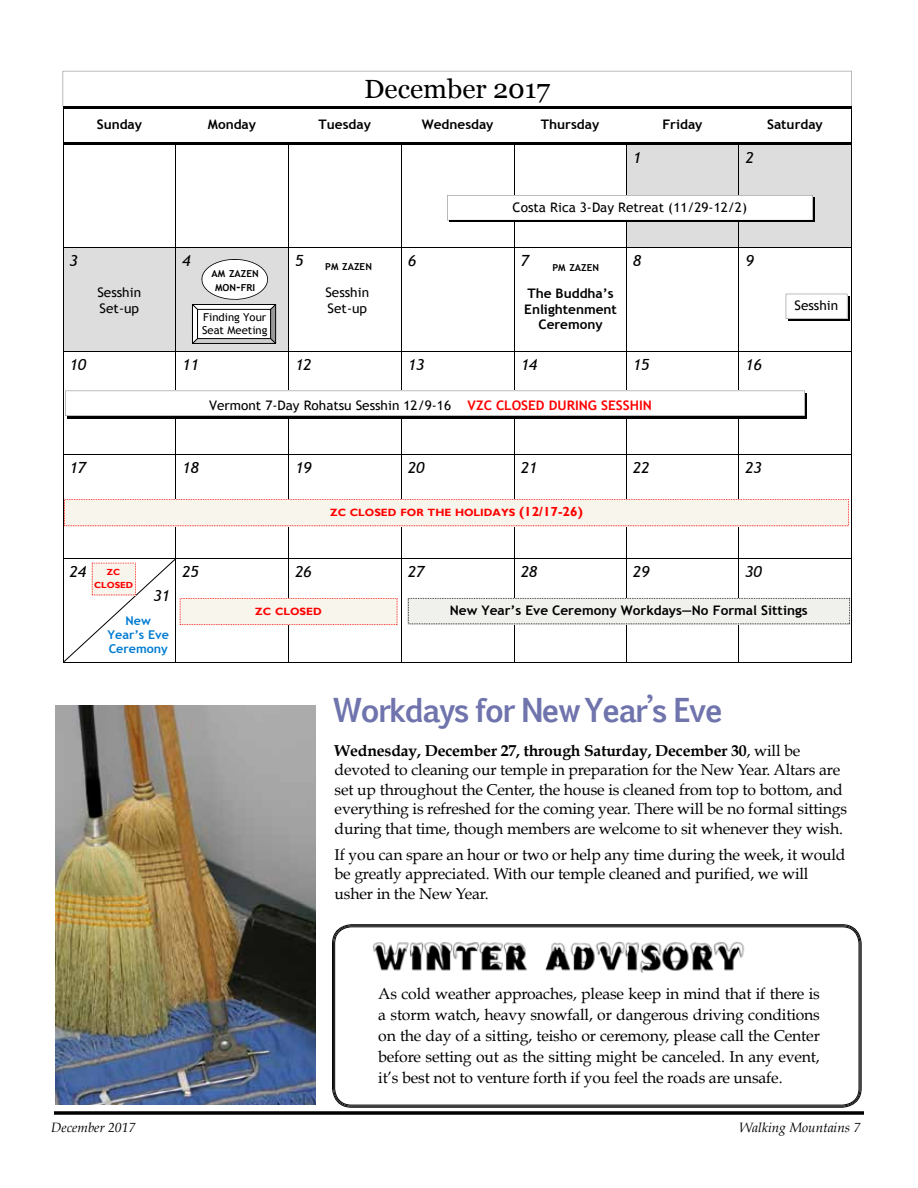
<style>
.page{position:relative;width:918px;height:1188px;background:#fff}
.page>*{position:absolute;margin:0;border:0;box-sizing:border-box;transform-origin:0 0}
.t1{font:700 31.5px "Euphemia UCAS";letter-spacing:-.06em;color:#7074ad}
.t2{font:26.25px "Georgia";color:#000}
.t3{font:15.75px/19.5px "Book Antiqua";letter-spacing:-.01em;color:#000}
.t4{font:italic 15.45px "Trebuchet MS";letter-spacing:-.005em;color:#000}
.t5{font:italic 13.5px "Book Antiqua";color:#000}
.t6{font:700 13.2px/15.3px "Trebuchet MS";color:#000;text-align:center}
.t7{font:13.2px/15.3px "Trebuchet MS";color:#000}
.t8{font:700 12.15px/14px "Trebuchet MS";color:#007cd2;text-align:center}
.t9{font:10.95px/12.8px "Trebuchet MS";color:#000}
.t10{font:700 10.5px "Gill Sans";color:#f00}
.t11{font:700 9.6px/14.1px "Trebuchet MS";color:#000;text-align:center}
.t12{font:700 8.85px/12.6px "Gill Sans";letter-spacing:.005em;color:#f00;text-align:center}
.s1{font-size:12.15px}
.s2{font-weight:700;color:#f00}
.s3{font-size:13.2px}
.s4{font-weight:700}
</style>
<div class="page">
<hr style="left:54px;top:1111px;width:810px;height:3px;background:#000">
<img style="left:56px;top:706px;width:260px;height:399px">
<div style="left:332px;top:924px;width:530px;height:184px;border:1px solid #000;border-radius:19px"></div>
<div style="left:334px;top:926px;width:525px;height:180px;border:1px solid #000;border-radius:17px"></div>
<img style="left:373px;top:941px;width:372px;height:32px">
<div style="left:626px;top:144px;width:113px;height:104px;background:#ddd"></div>
<div style="left:739px;top:144px;width:113px;height:104px;background:#ddd"></div>
<div style="left:63px;top:248px;width:113px;height:104px;background:#ddd"></div>
<div style="left:176px;top:248px;width:113px;height:104px;background:#ddd"></div>
<hr style="left:63px;top:106px;width:1px;height:38px;background:#000">
<hr style="left:851px;top:106px;width:1px;height:38px;background:#000">
<hr style="left:63px;top:144px;width:1px;height:519px;background:#000">
<hr style="left:176px;top:145px;width:1px;height:518px;background:#000">
<hr style="left:288px;top:145px;width:1px;height:518px;background:#000">
<hr style="left:401px;top:145px;width:1px;height:518px;background:#000">
<hr style="left:514px;top:145px;width:1px;height:518px;background:#000">
<hr style="left:626px;top:145px;width:1px;height:518px;background:#000">
<hr style="left:739px;top:145px;width:1px;height:518px;background:#000">
<hr style="left:851px;top:144px;width:1px;height:519px;background:#000">
<hr style="left:63px;top:106px;width:113px;height:2px;background:#000">
<hr style="left:63px;top:142px;width:113px;height:3px;background:#000">
<hr style="left:176px;top:106px;width:563px;height:2px;background:#000">
<hr style="left:176px;top:142px;width:563px;height:3px;background:#000">
<hr style="left:739px;top:106px;width:113px;height:2px;background:#000">
<hr style="left:739px;top:142px;width:112px;height:3px;background:#000">
<hr style="left:63px;top:247px;width:113px;height:1px;background:#000">
<hr style="left:176px;top:247px;width:563px;height:1px;background:#000">
<hr style="left:739px;top:247px;width:112px;height:1px;background:#000">
<hr style="left:63px;top:351px;width:113px;height:1px;background:#000">
<hr style="left:176px;top:351px;width:563px;height:1px;background:#000">
<hr style="left:739px;top:351px;width:112px;height:1px;background:#000">
<hr style="left:63px;top:455px;width:113px;height:1px;background:#000">
<hr style="left:176px;top:455px;width:563px;height:1px;background:#000">
<hr style="left:739px;top:455px;width:112px;height:1px;background:#000">
<hr style="left:176px;top:559px;width:563px;height:1px;background:#000">
<hr style="left:739px;top:559px;width:112px;height:1px;background:#000">
<hr style="left:63px;top:662px;width:113px;height:1px;background:#000">
<hr style="left:176px;top:662px;width:563px;height:1px;background:#000">
<hr style="left:739px;top:662px;width:113px;height:1px;background:#000">
<svg style="left:63px;top:71px;width:789px;height:35px"></svg>
<svg style="left:788px;top:296px;width:62px;height:25px"></svg>
<svg style="left:786px;top:294px;width:61px;height:25px"></svg>
<div style="left:68px;top:393px;width:739px;height:25px;background:#000"></div>
<svg style="left:65px;top:391px;width:740px;height:25px;background:#fbfbfb"></svg>
<svg style="left:408px;top:598px;width:442px;height:26px;background:#e9eae5"></svg>
<div style="left:449px;top:197px;width:366px;height:25px;background:#000"></div>
<svg style="left:447px;top:195px;width:366px;height:25px;background:#fbfbfb"></svg>
<svg style="left:64px;top:559px;width:333px;height:103px"></svg>
<svg style="left:64px;top:499px;width:785px;height:27px;background:#f8ede5"></svg>
<svg style="left:192px;top:259px;width:85px;height:85px"></svg>
<h2 class="t2" style="left:364px;top:73px;width:188px">December 2017</h2>
<p class="t6" style="left:97px;top:117px;width:47px">Sunday</p>
<p class="t6" style="left:208px;top:117px;width:50px">Monday</p>
<p class="t6" style="left:319px;top:117px;width:54px">Tuesday</p>
<p class="t6" style="left:422px;top:117px;width:73px">Wednesday</p>
<p class="t6" style="left:541px;top:117px;width:60px">Thursday</p>
<p class="t6" style="left:662px;top:117px;width:42px">Friday</p>
<p class="t6" style="left:767px;top:117px;width:57px">Saturday</p>
<p class="t4" style="left:633px;top:148px;width:10px">1</p>
<p class="t4" style="left:745px;top:148px;width:10px">2</p>
<p class="t7" style="left:513px;top:200px;width:236px">Costa Rica 3-Day Retreat (11/29-12/2)</p>
<p class="t4" style="left:70px;top:251px;width:10px">3</p>
<p class="t4" style="left:182px;top:251px;width:10px">4</p>
<p class="t4" style="left:295px;top:251px;width:10px">5</p>
<p class="t4" style="left:408px;top:251px;width:10px">6</p>
<p class="t4" style="left:521px;top:251px;width:10px">7</p>
<p class="t4" style="left:633px;top:251px;width:10px">8</p>
<p class="t4" style="left:745px;top:251px;width:10px">9</p>
<p class="t11" style="left:325px;top:260px;width:48px">PM ZAZEN</p>
<p class="t11" style="left:552px;top:260px;width:48px">PM ZAZEN</p>
<p class="t11" style="left:212px;top:266px;width:49px">AM ZAZEN<br>MON<span class="s1">-</span>FRI</p>
<p class="t7" style="left:97px;top:285px;width:45px">Sesshin<br>Set-up</p>
<p class="t7" style="left:325px;top:285px;width:45px">Sesshin<br>Set-up</p>
<p class="t6" style="left:524px;top:286px;width:94px">The Buddha’s<br>Enlightenment<br>Ceremony</p>
<p class="t9" style="left:202px;top:311px;width:67px">Finding Your<br>Seat Meeting</p>
<p class="t4" style="left:70px;top:355px;width:18px">10</p>
<p class="t4" style="left:182px;top:355px;width:18px">11</p>
<p class="t4" style="left:295px;top:355px;width:18px">12</p>
<p class="t4" style="left:408px;top:355px;width:18px">13</p>
<p class="t4" style="left:521px;top:355px;width:18px">14</p>
<p class="t4" style="left:633px;top:355px;width:18px">15</p>
<p class="t4" style="left:745px;top:355px;width:18px">16</p>
<p class="t7" style="left:209px;top:397px;width:444px">Vermont 7-Day Rohatsu Sesshin 12/9-16 <span class="s2">VZC CLOSED DURING SESSHIN</span></p>
<p class="t4" style="left:70px;top:459px;width:18px">17</p>
<p class="t4" style="left:182px;top:459px;width:18px">18</p>
<p class="t4" style="left:295px;top:459px;width:18px">19</p>
<p class="t4" style="left:408px;top:459px;width:18px">20</p>
<p class="t4" style="left:521px;top:459px;width:18px">21</p>
<p class="t4" style="left:633px;top:459px;width:18px">22</p>
<p class="t4" style="left:745px;top:459px;width:18px">23</p>
<p class="t10" style="left:330px;top:506px;width:254px">ZC CLOSED FOR THE HOLIDAYS <span class="s3">(12/17-26)</span></p>
<p class="t7" style="left:795px;top:298px;width:45px">Sesshin</p>
<p class="t4" style="left:70px;top:563px;width:18px">24</p>
<p class="t4" style="left:182px;top:563px;width:18px">25</p>
<p class="t4" style="left:295px;top:563px;width:18px">26</p>
<p class="t4" style="left:408px;top:563px;width:18px">27</p>
<p class="t4" style="left:521px;top:563px;width:18px">28</p>
<p class="t4" style="left:633px;top:563px;width:18px">29</p>
<p class="t4" style="left:745px;top:563px;width:18px">30</p>
<p class="t12" style="left:94px;top:566px;width:41px">ZC<br>CLOSED</p>
<p class="t8" style="left:108px;top:614px;width:63px">New<br>Year’s Eve<br>Ceremony</p>
<p class="t4" style="left:153px;top:587px;width:18px">31</p>
<p class="t6" style="left:450px;top:603px;width:359px">New Year’s Eve Ceremony Workdays—No Formal Sittings</p>
<p class="t10" style="left:255px;top:605px;width:68px">ZC CLOSED</p>
<h1 class="t1" style="left:333px;top:687px;width:392px">Workdays for New Year’s Eve</h1>
<p class="t3" style="left:335px;top:741px;width:514px"><span class="s4">Wednesday, December 27, through Saturday, December 30</span>, will be devoted to cleaning our temple in preparation for the New Year. Altars are set up throughout the Center, the house is cleaned from top to bottom, and everything is refreshed for the coming year. There will be no formal sittings during that time, though members are welcome to sit whenever they wish.</p>
<p class="t3" style="left:335px;top:845px;width:512px">If you can spare an hour or two or help any time during the week, it would be greatly appreciated. With our temple cleaned and purified, we will usher in the New Year.</p>
<p class="t3" style="left:378px;top:984px;width:443px;line-height:21px;text-align:justify">As cold weather approaches, please keep in mind that if there is a storm watch, heavy snowfall, or dangerous driving conditions on the day of a sitting, teisho or ceremony, please call the Center before setting out as the sitting might be canceled. In any event, it’s best not to venture forth if you feel the roads are unsafe.</p>
<p class="t5" style="left:51px;top:1120px;width:86px">December 2017</p>
<p class="t5" style="left:740px;top:1120px;width:122px">Walking Mountains 7</p>
</div>
